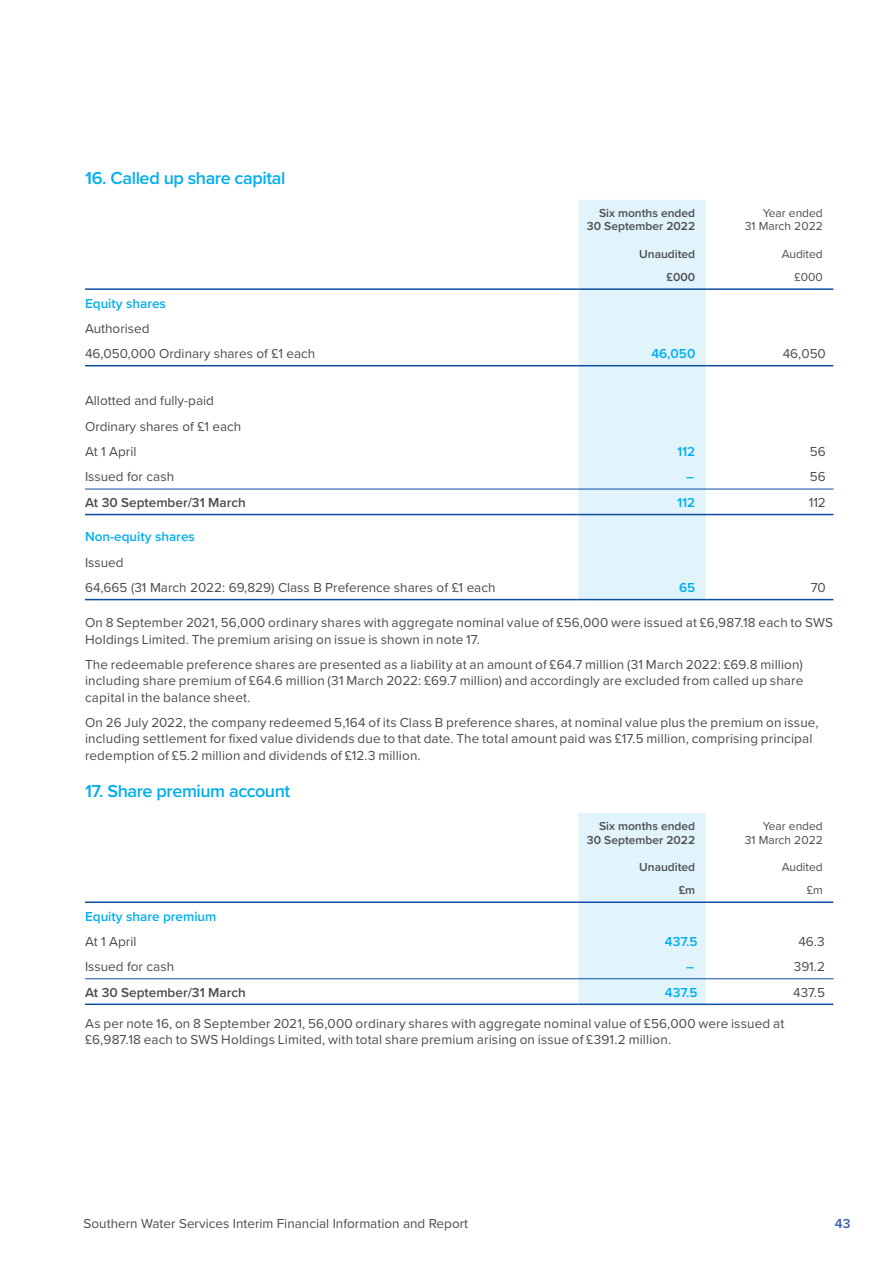
<style>
.page{position:relative;width:893px;height:1263px;background:#fff}
.page>*{position:absolute;margin:0;border:0;box-sizing:border-box;transform-origin:0 0}
.t1{font:600 18px "Proxima Nova";letter-spacing:-.025em;color:#00aeef}
.t2{font:13.5px/16.5px "Proxima Nova";letter-spacing:.01em;color:#4b4c4d}
.t3{font:600 13.5px "Proxima Nova";color:#00aeef}
.t4{font:600 13.5px "Proxima Nova";color:#4b4c4d}
.t5{font:600 13.5px "Proxima Nova";color:#375fac}
.t6{font:600 12px/13.5px "Proxima Nova";color:#4b4c4d;text-align:right}
.t7{font:12px/13.5px "Proxima Nova";color:#4b4c4d;text-align:right}
</style>
<div class="page">
<div style="left:578px;top:200px;width:128px;height:399px;background:#e1f4fc"></div>
<hr style="left:85px;top:514px;width:493px;height:1px;background:#0d4da1">
<hr style="left:578px;top:514px;width:128px;height:1px;background:#0d4da1">
<hr style="left:706px;top:514px;width:127px;height:1px;background:#0d4da1">
<hr style="left:85px;top:599px;width:493px;height:1px;background:#0d4da1">
<hr style="left:578px;top:599px;width:128px;height:1px;background:#0d4da1">
<hr style="left:706px;top:599px;width:127px;height:1px;background:#0d4da1">
<hr style="left:85px;top:365px;width:493px;height:1px;background:#0d4da1">
<hr style="left:578px;top:365px;width:128px;height:1px;background:#0d4da1">
<hr style="left:706px;top:365px;width:127px;height:1px;background:#0d4da1">
<hr style="left:85px;top:489px;width:493px;height:1px;background:#0d4da1">
<hr style="left:85px;top:288px;width:493px;height:2px;background:#0d4da1">
<hr style="left:578px;top:288px;width:128px;height:2px;background:#0d4da1">
<hr style="left:706px;top:288px;width:127px;height:2px;background:#0d4da1">
<hr style="left:578px;top:489px;width:128px;height:1px;background:#0d4da1">
<hr style="left:706px;top:489px;width:127px;height:1px;background:#0d4da1">
<div style="left:578px;top:813px;width:128px;height:190px;background:#e1f4fc"></div>
<hr style="left:85px;top:1003px;width:493px;height:2px;background:#0d4da1">
<hr style="left:578px;top:1003px;width:128px;height:2px;background:#0d4da1">
<hr style="left:706px;top:1003px;width:127px;height:2px;background:#0d4da1">
<hr style="left:85px;top:978px;width:493px;height:1px;background:#0d4da1">
<hr style="left:578px;top:978px;width:128px;height:1px;background:#0d4da1">
<hr style="left:706px;top:978px;width:127px;height:1px;background:#0d4da1">
<hr style="left:85px;top:901px;width:493px;height:2px;background:#0d4da1">
<hr style="left:578px;top:901px;width:128px;height:2px;background:#0d4da1">
<hr style="left:706px;top:901px;width:127px;height:2px;background:#0d4da1">
<h1 class="t1" style="left:85px;top:165px;width:202px">16. Called up share capital</h1>
<p class="t3" style="left:85px;top:293px;width:82px">Equity shares</p>
<p class="t2" style="left:85px;top:315px;width:232px;line-height:25.2px">Authorised<br>46,050,000 Ordinary shares of £1 each</p>
<p class="t2" style="left:85px;top:387px;width:158px;line-height:25.5px">Allotted and fully-paid<br>Ordinary shares of £1 each<br>At 1 April</p>
<p class="t6" style="left:587px;top:206px;width:110px">Six months ended<br>30 September 2022</p>
<p class="t7" style="left:745px;top:206px;width:80px">Year ended<br>31 March 2022</p>
<p class="t6" style="left:639px;top:247px;width:58px">Unaudited</p>
<p class="t7" style="left:782px;top:246px;width:43px">Audited</p>
<p class="t6" style="left:667px;top:270px;width:30px">£000</p>
<p class="t7" style="left:795px;top:270px;width:30px">£000</p>
<p class="t3" style="left:651px;top:343px;width:45px">46,050</p>
<p class="t2" style="left:783px;top:345px;width:45px">46,050</p>
<p class="t3" style="left:677px;top:441px;width:20px">112</p>
<p class="t2" style="left:810px;top:443px;width:17px">56</p>
<p class="t2" style="left:85px;top:468px;width:91px">Issued for cash</p>
<p class="t3" style="left:686px;top:467px;width:10px">–</p>
<p class="t2" style="left:810px;top:468px;width:17px">56</p>
<p class="t4" style="left:85px;top:492px;width:162px">At 30 September/31 March</p>
<p class="t3" style="left:677px;top:492px;width:20px">112</p>
<p class="t2" style="left:809px;top:494px;width:19px">112</p>
<p class="t3" style="left:85px;top:527px;width:111px">Non-equity shares</p>
<p class="t2" style="left:85px;top:549px;width:412px;line-height:25.2px">Issued<br>64,665 (31 March 2022: 69,829) Class B Preference shares of £1 each</p>
<p class="t3" style="left:679px;top:577px;width:18px">65</p>
<p class="t2" style="left:811px;top:578px;width:17px">70</p>
<p class="t2" style="left:85px;top:614px;width:750px">On 8 September 2021, 56,000 ordinary shares with aggregate nominal value of £56,000 were issued at £6,987.18 each to SWS<br>Holdings Limited. The premium arising on issue is shown in note 17.</p>
<p class="t2" style="left:85px;top:655px;width:720px;text-align:justify">The redeemable preference shares are presented as a liability at an amount of £64.7 million (31 March 2022: £69.8 million) including share premium of £64.6 million (31 March 2022: £69.7 million) and accordingly are excluded from called up share capital in the balance sheet.</p>
<p class="t2" style="left:85px;top:713px;width:735px">On 26 July 2022, the company redeemed 5,164 of its Class B preference shares, at nominal value plus the premium on issue, including settlement for fixed value dividends due to that date. The total amount paid was £17.5 million, comprising principal redemption of £5.2 million and dividends of £12.3 million.</p>
<h1 class="t1" style="left:85px;top:778px;width:207px">17. Share premium account</h1>
<p class="t6" style="left:587px;top:819px;width:110px">Six months ended<br>30 September 2022</p>
<p class="t7" style="left:745px;top:819px;width:80px">Year ended<br>31 March 2022</p>
<p class="t6" style="left:639px;top:860px;width:58px">Unaudited</p>
<p class="t7" style="left:782px;top:859px;width:43px">Audited</p>
<p class="t6" style="left:679px;top:883px;width:18px">£m</p>
<p class="t7" style="left:807px;top:883px;width:17px">£m</p>
<p class="t3" style="left:85px;top:906px;width:133px">Equity share premium</p>
<p class="t2" style="left:85px;top:932px;width:53px">At 1 April</p>
<p class="t3" style="left:665px;top:931px;width:34px">437.5</p>
<p class="t2" style="left:798px;top:932px;width:28px">46.3</p>
<p class="t2" style="left:85px;top:958px;width:91px">Issued for cash</p>
<p class="t3" style="left:686px;top:956px;width:10px">–</p>
<p class="t2" style="left:794px;top:958px;width:33px">391.2</p>
<p class="t4" style="left:85px;top:982px;width:162px">At 30 September/31 March</p>
<p class="t3" style="left:665px;top:982px;width:34px">437.5</p>
<p class="t2" style="left:793px;top:983px;width:33px">437.5</p>
<p class="t2" style="left:85px;top:1014px;width:701px">As per note 16, on 8 September 2021, 56,000 ordinary shares with aggregate nominal value of £56,000 were issued at £6,987.18 each to SWS Holdings Limited, with total share premium arising on issue of £391.2 million.</p>
<p class="t2" style="left:84px;top:1215px;width:386px">Southern Water Services Interim Financial Information and Report</p>
<p class="t5" style="left:835px;top:1213px;width:17px">43</p>
</div>
